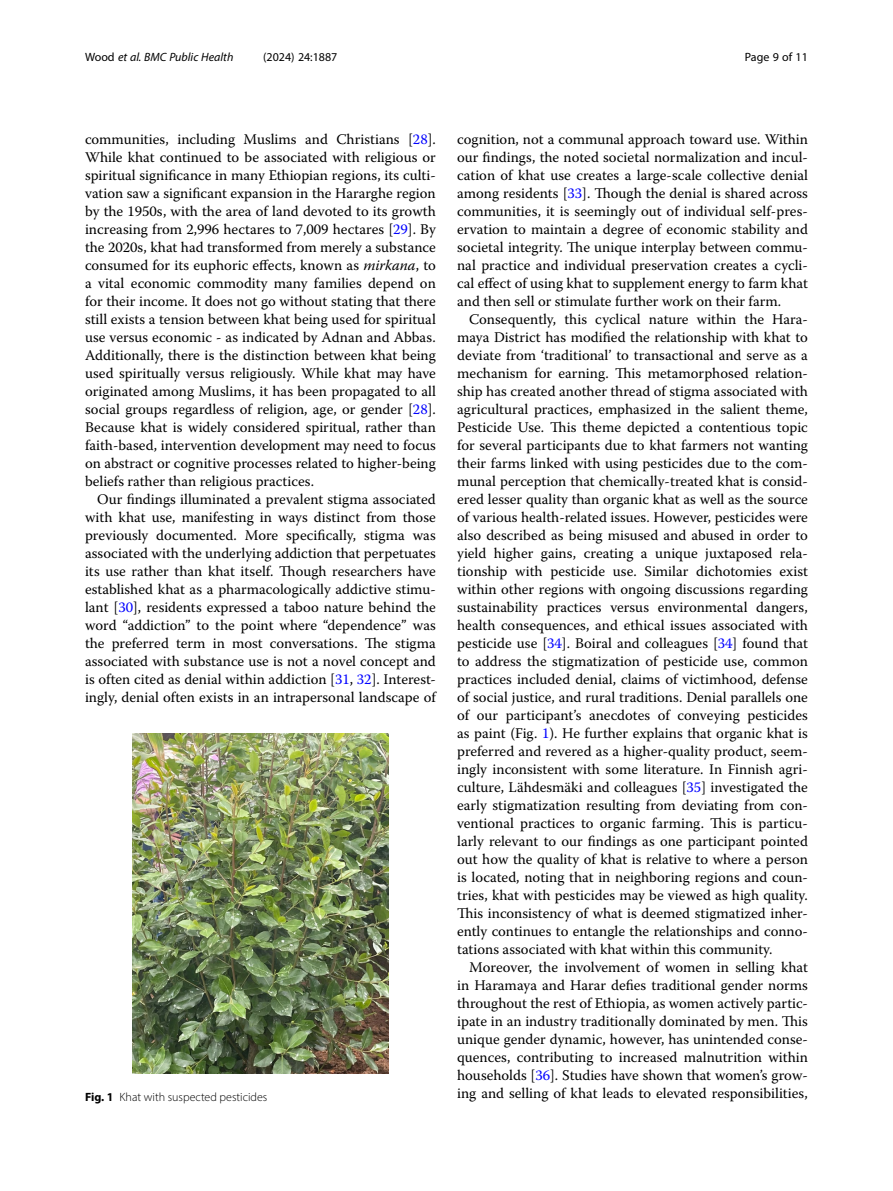
<style>
.page{position:relative;width:893px;height:1191px;background:#fff}
.page>*{position:absolute;margin:0;border:0;box-sizing:border-box;transform-origin:0 0}
.Body_Text_Indent{font:14.7px/18px "Warnock Pro";color:#000;text-align:justify}
.Figure_Caption{font:300 12px "Myriad Pro";color:#000}
.t1{font:italic 12px "Myriad Pro";color:#000}
.t2{font:12px "Myriad Pro";color:#000}
.s1{font-style:normal}
.s2{color:#00f}
.s3{font-style:italic}
.s4{font-weight:700}
</style>
<div class="page">
<img style="left:133px;top:733px;width:255px;height:341px">
<p class="t1" style="left:85px;top:50px;width:150px"><span class="s1">Wood</span> et al. BMC Public Health</p>
<p class="t2" style="left:263px;top:50px;width:76px">(2024) 24:1887</p>
<p class="t2" style="left:745px;top:50px;width:65px">Page 9 of 11</p>
<p class="Body_Text_Indent" style="left:85px;top:130px;width:352px">communities, including Muslims and Christians [<span class="s2">28</span>].<br>While khat continued to be associated with religious or spiritual significance in many Ethiopian regions, its culti&shy;vation saw a significant expansion in the Hararghe region by the 1950s, with the area of land devoted to its growth increasing from 2,996 hectares to 7,009 hectares [<span class="s2">29</span>]. By the 2020s, khat had transformed from merely a substance consumed for its euphoric effects, known as <span class="s3">mirkana</span>, to a vital economic commodity many families depend on for their income. It does not go without stating that there still exists a tension between khat being used for spiritual use versus economic - as indicated by Adnan and Abbas.<br>Additionally, there is the distinction between khat being used spiritually versus religiously. While khat may have originated among Muslims, it has been propagated to all social groups regardless of religion, age, or gender [<span class="s2">28</span>].<br>Because khat is widely considered spiritual, rather than faith-based, intervention development may need to focus on abstract or cognitive processes related to higher-being beliefs rather than religious practices.</p>
<p class="Body_Text_Indent" style="left:85px;top:490px;width:352px;text-indent:12px">Our findings illuminated a prevalent stigma associated with khat use, manifesting in ways distinct from those previously documented. More specifically, stigma was associated with the underlying addiction that perpetuates its use rather than khat itself. Though researchers have established khat as a pharmacologically addictive stimu&shy;lant [<span class="s2">30</span>], residents expressed a taboo nature behind the word “addiction” to the point where “dependence” was the preferred term in most conversations. The stigma associated with substance use is not a novel concept and is often cited as denial within addiction [<span class="s2">31</span>, <span class="s2">32</span>]. Interest&shy;ingly, denial often exists in an intrapersonal landscape of</p>
<p class="Body_Text_Indent" style="left:457px;top:130px;width:352px">cognition, not a communal approach toward use. Within our findings, the noted societal normalization and incul&shy;cation of khat use creates a large-scale collective denial among residents [<span class="s2">33</span>]. Though the denial is shared across communities, it is seemingly out of individual self-pres&shy;ervation to maintain a degree of economic stability and societal integrity. The unique interplay between commu&shy;nal practice and individual preservation creates a cycli&shy;cal effect of using khat to supplement energy to farm khat and then sell or stimulate further work on their farm.</p>
<p class="Body_Text_Indent" style="left:457px;top:310px;width:352px;text-indent:12px">Consequently, this cyclical nature within the Hara&shy;maya District has modified the relationship with khat to deviate from ‘traditional’ to transactional and serve as a mechanism for earning. This metamorphosed relation&shy;ship has created another thread of stigma associated with agricultural practices, emphasized in the salient theme, Pesticide Use. This theme depicted a contentious topic for several participants due to khat farmers not wanting their farms linked with using pesticides due to the com&shy;munal perception that chemically-treated khat is consid&shy;ered lesser quality than organic khat as well as the source of various health-related issues. However, pesticides were also described as being misused and abused in order to yield higher gains, creating a unique juxtaposed rela&shy;tionship with pesticide use. Similar dichotomies exist within other regions with ongoing discussions regarding sustainability practices versus environmental dangers, health consequences, and ethical issues associated with pesticide use [<span class="s2">34</span>]. Boiral and colleagues [<span class="s2">34</span>] found that to address the stigmatization of pesticide use, common practices included denial, claims of victimhood, defense of social justice, and rural traditions. Denial parallels one of our participant’s anecdotes of conveying pesticides as paint (Fig. <span class="s2">1</span>). He further explains that organic khat is preferred and revered as a higher-quality product, seem&shy;ingly inconsistent with some literature. In Finnish agri&shy;culture, Lähdesmäki and colleagues [<span class="s2">35</span>] investigated the early stigmatization resulting from deviating from con&shy;ventional practices to organic farming. This is particu&shy;larly relevant to our findings as one participant pointed out how the quality of khat is relative to where a person is located, noting that in neighboring regions and coun&shy;tries, khat with pesticides may be viewed as high quality.<br>This inconsistency of what is deemed stigmatized inher&shy;ently continues to entangle the relationships and conno&shy;tations associated with khat within this community.</p>
<p class="Body_Text_Indent" style="left:457px;top:958px;width:352px;text-indent:12px">Moreover, the involvement of women in selling khat in Haramaya and Harar defies traditional gender norms throughout the rest of Ethiopia, as women actively partic&shy;ipate in an industry traditionally dominated by men. This unique gender dynamic, however, has unintended conse&shy;quences, contributing to increased malnutrition within households [<span class="s2">36</span>]. Studies have shown that women’s grow-</p>
<p class="Figure_Caption" style="left:85px;top:1089px;width:184px"><span class="s4">Fig. 1</span> Khat with suspected pesticides</p>
<p class="Body_Text_Indent" style="left:457px;top:1084px;width:352px">ing and selling of khat leads to elevated responsibilities,</p>
</div>
